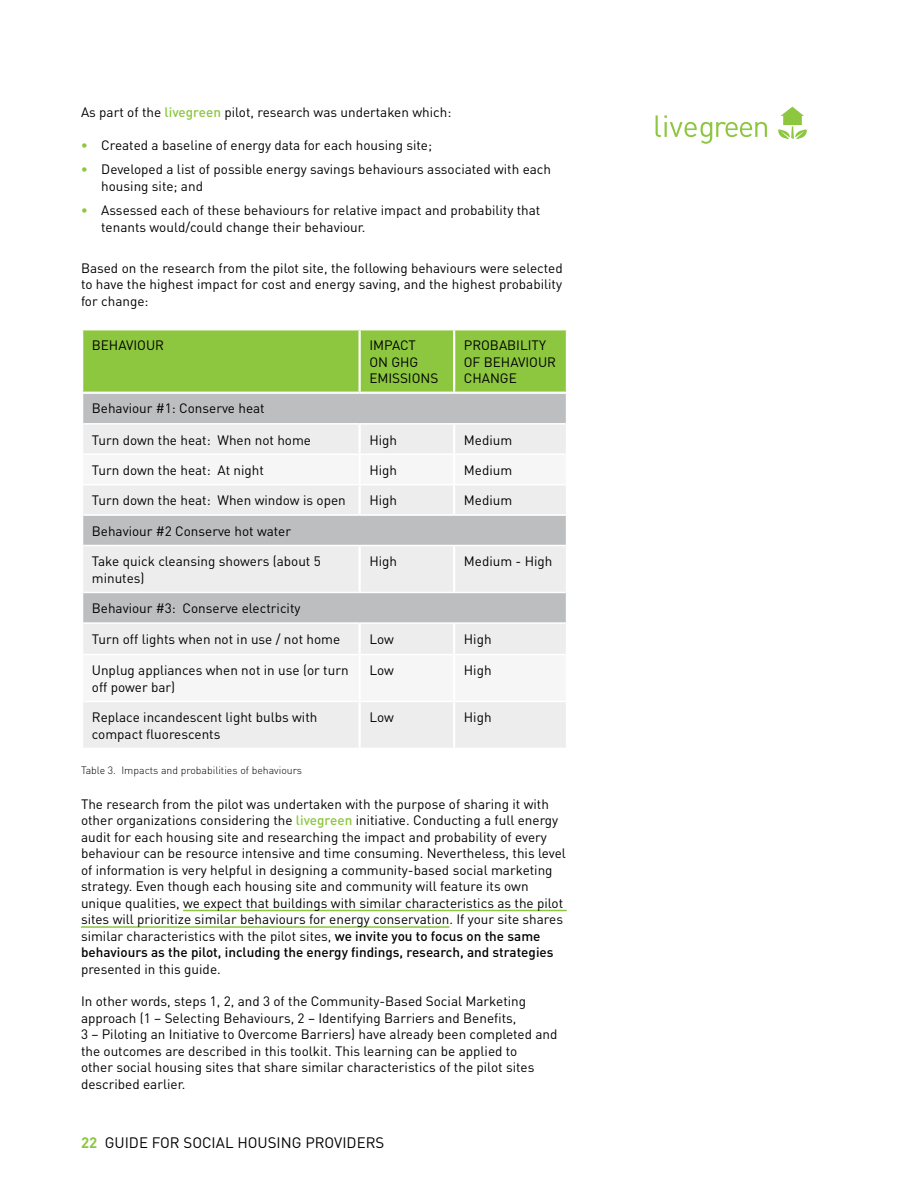
<style>
.page{position:relative;width:918px;height:1188px;background:#fff}
.page>*{position:absolute;margin:0;border:0;box-sizing:border-box;transform-origin:0 0}
.t1{font:15px "DIN";color:#000}
.Body{font:13.5px/16.5px "DIN";color:#000}
.Table_-_Body{font:13.5px/16.5px "DIN";color:#000}
.Bullet_-_Points{font:13.5px/16.5px "DIN";color:#000}
.Table_-_Header{font:13.5px/16.5px "DIN";color:#000}
.t2{font:300 10.5px "DIN";color:#000}
.s1{font-weight:500;color:#8dc63f}
.s2{font-weight:700;color:#8dc63f}
.s3{font-weight:500}
</style>
<div class="page">
<svg style="left:656px;top:115px;width:111px;height:29px"></svg>
<svg style="left:778px;top:107px;width:29px;height:32px"></svg>
<hr style="left:183px;top:910px;width:384px;height:1px;background:#8dc63f">
<hr style="left:81px;top:926px;width:368px;height:2px;background:#8dc63f">
<div style="left:83px;top:330px;width:483px;height:62px;background:#8dc63f"></div>
<div style="left:83px;top:394px;width:483px;height:29px;background:#bcbec0"></div>
<div style="left:83px;top:425px;width:483px;height:323px;background:#ededee"></div>
<svg style="left:83px;top:455px;width:483px;height:246px"></svg>
<hr style="left:359px;top:330px;width:2px;height:62px;background:#fff">
<hr style="left:453px;top:330px;width:2px;height:62px;background:#fff">
<hr style="left:83px;top:453px;width:277px;height:2px;background:#fff">
<hr style="left:360px;top:453px;width:94px;height:2px;background:#fff">
<hr style="left:454px;top:453px;width:112px;height:2px;background:#fff">
<hr style="left:83px;top:484px;width:277px;height:1px;background:#fff">
<hr style="left:360px;top:484px;width:94px;height:1px;background:#fff">
<hr style="left:454px;top:484px;width:112px;height:1px;background:#fff">
<hr style="left:83px;top:514px;width:277px;height:2px;background:#fff">
<hr style="left:360px;top:514px;width:94px;height:2px;background:#fff">
<hr style="left:454px;top:514px;width:112px;height:2px;background:#fff">
<hr style="left:83px;top:545px;width:277px;height:1px;background:#fff">
<hr style="left:360px;top:545px;width:94px;height:1px;background:#fff">
<hr style="left:454px;top:545px;width:112px;height:1px;background:#fff">
<hr style="left:83px;top:592px;width:277px;height:1px;background:#fff">
<hr style="left:360px;top:592px;width:94px;height:1px;background:#fff">
<hr style="left:454px;top:592px;width:112px;height:1px;background:#fff">
<hr style="left:83px;top:622px;width:277px;height:2px;background:#fff">
<hr style="left:360px;top:622px;width:94px;height:2px;background:#fff">
<hr style="left:454px;top:622px;width:112px;height:2px;background:#fff">
<hr style="left:83px;top:654px;width:277px;height:1px;background:#fff">
<hr style="left:360px;top:654px;width:94px;height:1px;background:#fff">
<hr style="left:454px;top:654px;width:112px;height:1px;background:#fff">
<hr style="left:83px;top:701px;width:277px;height:1px;background:#fff">
<hr style="left:360px;top:701px;width:94px;height:1px;background:#fff">
<hr style="left:454px;top:701px;width:112px;height:1px;background:#fff">
<hr style="left:359px;top:425px;width:2px;height:28px;background:#fff">
<hr style="left:453px;top:425px;width:2px;height:28px;background:#fff">
<hr style="left:359px;top:455px;width:2px;height:29px;background:#fff">
<hr style="left:453px;top:455px;width:2px;height:29px;background:#fff">
<hr style="left:359px;top:485px;width:2px;height:29px;background:#fff">
<hr style="left:453px;top:485px;width:2px;height:29px;background:#fff">
<hr style="left:359px;top:546px;width:2px;height:46px;background:#fff">
<hr style="left:453px;top:546px;width:2px;height:46px;background:#fff">
<hr style="left:359px;top:624px;width:2px;height:30px;background:#fff">
<hr style="left:453px;top:624px;width:2px;height:30px;background:#fff">
<hr style="left:359px;top:655px;width:2px;height:46px;background:#fff">
<hr style="left:453px;top:655px;width:2px;height:46px;background:#fff">
<hr style="left:359px;top:702px;width:2px;height:46px;background:#fff">
<hr style="left:453px;top:702px;width:2px;height:46px;background:#fff">
<p class="Body" style="left:81px;top:104px;width:372px">As part of the <span class="s1">livegreen</span> pilot, research was undertaken which:</p>
<p class="Bullet_-_Points" style="left:81px;top:136px;width:353px"><span class="s2">•</span> Created a baseline of energy data for each housing site;</p>
<p class="Bullet_-_Points" style="left:101px;top:161px;width:451px;text-indent:-20px"><span class="s2">•</span> Developed a list of possible energy savings behaviours associated with each housing site; and</p>
<p class="Bullet_-_Points" style="left:101px;top:202px;width:441px;text-indent:-20px"><span class="s2">•</span> Assessed each of these behaviours for relative impact and probability that tenants would/could change their behaviour.</p>
<p class="Body" style="left:81px;top:260px;width:483px;text-align:justify">Based on the research from the pilot site, the following behaviours were selected to have the highest impact for cost and energy saving, and the highest probability for change:</p>
<p class="Table_-_Header" style="left:92px;top:337px;width:74px">BEHAVIOUR</p>
<p class="Table_-_Header" style="left:369px;top:337px;width:70px">IMPACT<br>ON GHG<br>EMISSIONS</p>
<p class="Table_-_Header" style="left:464px;top:337px;width:94px">PROBABILITY<br>OF BEHAVIOUR<br>CHANGE</p>
<p class="Table_-_Body" style="left:92px;top:400px;width:174px">Behaviour #1: Conserve heat</p>
<p class="Table_-_Body" style="left:92px;top:431px;width:221px">Turn down the heat: When not home</p>
<p class="Table_-_Body" style="left:369px;top:431px;width:29px">High</p>
<p class="Table_-_Body" style="left:464px;top:431px;width:50px">Medium</p>
<p class="Table_-_Body" style="left:92px;top:462px;width:174px">Turn down the heat: At night</p>
<p class="Table_-_Body" style="left:369px;top:462px;width:29px">High</p>
<p class="Table_-_Body" style="left:464px;top:462px;width:50px">Medium</p>
<p class="Table_-_Body" style="left:92px;top:492px;width:256px">Turn down the heat: When window is open</p>
<p class="Table_-_Body" style="left:369px;top:492px;width:29px">High</p>
<p class="Table_-_Body" style="left:464px;top:492px;width:50px">Medium</p>
<p class="Table_-_Body" style="left:92px;top:522px;width:201px">Behaviour #2 Conserve hot water</p>
<p class="Table_-_Body" style="left:92px;top:553px;width:231px">Take quick cleansing showers (about 5 minutes)</p>
<p class="Table_-_Body" style="left:369px;top:553px;width:29px">High</p>
<p class="Table_-_Body" style="left:464px;top:553px;width:90px">Medium - High</p>
<p class="Table_-_Body" style="left:92px;top:600px;width:210px">Behaviour #3: Conserve electricity</p>
<p class="Table_-_Body" style="left:92px;top:630px;width:250px">Turn off lights when not in use / not home</p>
<p class="Table_-_Body" style="left:369px;top:630px;width:26px">Low</p>
<p class="Table_-_Body" style="left:464px;top:630px;width:29px">High</p>
<p class="Table_-_Body" style="left:92px;top:662px;width:258px">Unplug appliances when not in use (or turn off power bar)</p>
<p class="Table_-_Body" style="left:369px;top:662px;width:26px">Low</p>
<p class="Table_-_Body" style="left:464px;top:662px;width:29px">High</p>
<p class="Table_-_Body" style="left:92px;top:709px;width:227px">Replace incandescent light bulbs with compact fluorescents</p>
<p class="Table_-_Body" style="left:369px;top:709px;width:26px">Low</p>
<p class="Table_-_Body" style="left:464px;top:709px;width:29px">High</p>
<p class="t2" style="left:81px;top:764px;width:223px">Table 3. Impacts and probabilities of behaviours</p>
<p class="Body" style="left:81px;top:795px;width:486px">The research from the pilot was undertaken with the purpose of sharing it with other organizations considering the <span class="s1">livegreen</span> initiative. Conducting a full energy audit for each housing site and researching the impact and probability of every behaviour can be resource intensive and time consuming. Nevertheless, this level of information is very helpful in designing a community-based social marketing strategy. Even though each housing site and community will feature its own unique qualities, we expect that buildings with similar characteristics as the pilot sites will prioritize similar behaviours for energy conservation. If your site shares similar characteristics with the pilot sites, <span class="s3">we invite you to focus on the same behaviours as the pilot, including the energy findings, research, and strategies </span>presented in this guide.</p>
<p class="Body" style="left:81px;top:993px;width:478px">In other words, steps 1, 2, and 3 of the Community-Based Social Marketing approach (1 – Selecting Behaviours, 2 – Identifying Barriers and Benefits,<br>3 – Piloting an Initiative to Overcome Barriers) have already been completed and the outcomes are described in this toolkit. This learning can be applied to<br>other social housing sites that share similar characteristics of the pilot sites described earlier.</p>
<p class="t1" style="left:81px;top:1134px;width:305px"><span class="s2">22</span> GUIDE FOR SOCIAL HOUSING PROVIDERS</p>
</div>
